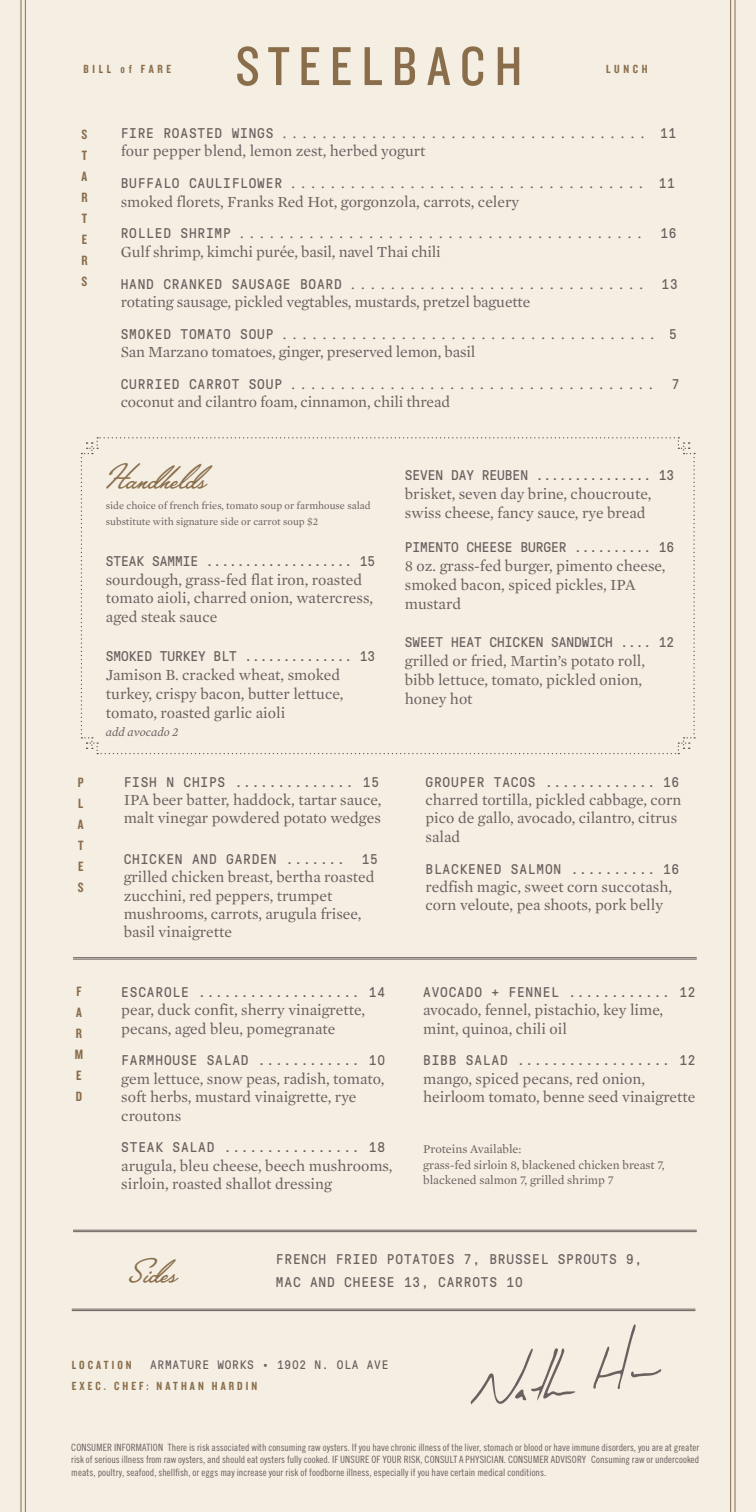
<style>
.page{position:relative;width:756px;height:1512px;background:#f4eee3}
.page>*{position:absolute;margin:0;border:0;box-sizing:border-box;transform-origin:0 0}
.t1{font:45.5px "Lakeside";color:#8a6e4b}
.t2{font:15.75px/18.4px "Mercury Text G1 Roman";color:#69615f}
.t3{font:14px/22.8px "GT Pressura Mono";letter-spacing:.06em;color:#69615f}
.t4{font:14px "GT Pressura Mono";color:#69615f}
.t5{font:14px/21px "Knockout HTF49 Liteweight";color:#8a6e4b;text-align:justify}
.t6{font:12.25px/15.8px "Mercury Text G1 Roman";color:#69615f}
.t7{font:12.25px "Knockout HTF49 Liteweight";letter-spacing:.25em;color:#8a6e4b}
.t8{font:12.25px "GT Pressura Mono";letter-spacing:.06em;color:#69615f}
.t9{font:italic 12.25px "Mercury Text G1";color:#69615f}
.t10{font:12.25px "Knockout HTF49 Liteweight";letter-spacing:.3em;color:#8a6e4b}
.t11{font:10.5px/15.8px "Mercury Text G1 Roman";color:#69615f}
.t12{font:10.15px/12.2px "Trade Gothic LT Std Cn 18";letter-spacing:.005em;color:#69615f;text-align:justify}
.s1{font-family:"GT Pressura Mono";font-size:14px}
</style>
<div class="page">
<svg style="left:81px;top:437px;width:614px;height:317px"></svg>
<hr style="left:25px;top:0;width:1px;height:1512px;background:#8a6e4b">
<hr style="left:21px;top:0;width:1px;height:1512px;background:#8a6e4b">
<hr style="left:73px;top:957px;width:624px;height:1px;background:#69615f">
<hr style="left:73px;top:959px;width:624px;height:1px;background:#69615f">
<hr style="left:73px;top:1230px;width:624px;height:1px;background:#69615f">
<hr style="left:73px;top:1231px;width:624px;height:1px;background:#69615f">
<hr style="left:72px;top:1309px;width:623px;height:1px;background:#69615f">
<hr style="left:72px;top:1310px;width:623px;height:1px;background:#69615f">
<svg style="left:593px;top:1324px;width:69px;height:65px"></svg>
<svg style="left:470px;top:1348px;width:106px;height:57px"></svg>
<hr style="left:730px;top:0;width:1px;height:1512px;background:#8a6e4b">
<hr style="left:735px;top:0;width:1px;height:1512px;background:#8a6e4b">
<svg style="left:237px;top:46px;width:21px;height:40px"></svg>
<svg style="left:268px;top:47px;width:21px;height:38px"></svg>
<svg style="left:302px;top:47px;width:17px;height:38px"></svg>
<svg style="left:333px;top:47px;width:18px;height:38px"></svg>
<svg style="left:365px;top:47px;width:17px;height:38px"></svg>
<svg style="left:395px;top:47px;width:20px;height:38px"></svg>
<svg style="left:427px;top:47px;width:23px;height:38px"></svg>
<svg style="left:462px;top:46px;width:21px;height:40px"></svg>
<svg style="left:498px;top:47px;width:21px;height:38px"></svg>
<p class="t10" style="left:83px;top:63px;width:89px">BILL of FARE</p>
<p class="t7" style="left:606px;top:63px;width:43px">LUNCH</p>
<p class="t5" style="left:81px;top:124px;width:8px">S T A R T E R S</p>
<p class="t2" style="left:121px;top:124px;width:557px"><span class="s1">FIRE ROASTED WINGS</span> ..................................... <span class="s1">11 </span>four pepper blend, lemon zest, herbed yogurt</p>
<p class="t2" style="left:121px;top:174px;width:556px"><span class="s1">BUFFALO CAULIFLOWER</span> .................................... <span class="s1">11 </span>smoked florets, Franks Red Hot, gorgonzola, carrots, celery</p>
<p class="t2" style="left:121px;top:224px;width:522px"><span class="s1">ROLLED SHRIMP</span> .........................................</p>
<p class="t3" style="left:660px;top:222px;width:18px">16</p>
<p class="t2" style="left:121px;top:236px;width:524px;line-height:31.8px">Gulf shrimp, kimchi purée, basil, navel Thai chili<br><span class="s1">HAND CRANKED SAUSAGE BOARD</span> ..............................</p>
<p class="t3" style="left:662px;top:273px;width:18px">13</p>
<p class="t2" style="left:121px;top:286px;width:558px;line-height:31.8px">rotating sausage, pickled vegtables, mustards, pretzel baguette<br><span class="s1">SMOKED TOMATO SOUP</span> ...................................... <span class="s1">5</span></p>
<p class="t2" style="left:121px;top:336px;width:560px;line-height:31.8px">San Marzano tomatoes, ginger, preserved lemon, basil<br><span class="s1">CURRIED CARROT SOUP</span> ..................................... <span class="s1">7</span></p>
<p class="t2" style="left:121px;top:393px;width:331px">coconut and cilantro foam, cinnamon, chili thread</p>
<p class="t5" style="left:78px;top:772px;width:7px">P L A T E S</p>
<p class="t5" style="left:75px;top:981px;width:10px">F A R M E D</p>
<h1 class="t1" style="left:106px;top:448px;width:100px">Handhelds</h1>
<p class="t11" style="left:106px;top:498px;width:266px">side choice of french fries, tomato soup or farmhouse salad substitute with signature side or carrot soup $2</p>
<p class="t4" style="left:106px;top:553px;width:271px">STEAK SAMMIE ................... 15</p>
<p class="t2" style="left:106px;top:570px;width:269px;line-height:18.9px">sourdough, grass-fed flat iron, roasted tomato aioli, charred onion, watercress, aged steak sauce</p>
<p class="t4" style="left:106px;top:649px;width:271px">SMOKED TURKEY BLT .............. 13</p>
<p class="t2" style="left:106px;top:665px;width:239px;line-height:18.9px">Jamison B. cracked wheat, smoked turkey, crispy bacon, butter lettuce, tomato, roasted garlic aioli</p>
<p class="t9" style="left:106px;top:725px;width:74px">add avocado 2</p>
<p class="t3" style="left:124px;top:771px;width:257px">FISH N CHIPS .............. 15</p>
<p class="t2" style="left:124px;top:791px;width:259px">IPA beer batter, haddock, tartar sauce, malt vinegar powdered potato wedges</p>
<p class="t3" style="left:124px;top:848px;width:256px">CHICKEN AND GARDEN ....... 15</p>
<p class="t2" style="left:124px;top:868px;width:252px">grilled chicken breast, bertha roasted zucchini, red peppers, trumpet mushrooms, carrots, arugula frisee, basil vinaigrette</p>
<p class="t4" style="left:405px;top:468px;width:271px">SEVEN DAY REUBEN ............... 13</p>
<p class="t2" style="left:405px;top:485px;width:248px;line-height:18.9px">brisket, seven day brine, choucroute, swiss cheese, fancy sauce, rye bread</p>
<p class="t4" style="left:405px;top:540px;width:271px">PIMENTO CHEESE BURGER .......... 16</p>
<p class="t2" style="left:405px;top:556px;width:262px;line-height:18.9px">8 oz. grass-fed burger, pimento cheese, smoked bacon, spiced pickles, IPA mustard</p>
<p class="t4" style="left:405px;top:635px;width:271px">SWEET HEAT CHICKEN SANDWICH .... 12</p>
<p class="t2" style="left:405px;top:651px;width:242px;line-height:18.9px">grilled or fried, Martin’s potato roll, bibb lettuce, tomato, pickled onion, honey hot</p>
<p class="t3" style="left:426px;top:771px;width:255px">GROUPER TACOS ............. 16</p>
<p class="t2" style="left:426px;top:791px;width:257px">charred tortilla, pickled cabbage, corn pico de gallo, avocado, cilantro, citrus salad</p>
<p class="t3" style="left:426px;top:858px;width:255px">BLACKENED SALMON .......... 16</p>
<p class="t2" style="left:426px;top:878px;width:248px">redfish magic, sweet corn succotash, corn veloute, pea shoots, pork belly</p>
<p class="t3" style="left:121px;top:981px;width:265px">ESCAROLE ................... 14</p>
<p class="t2" style="left:121px;top:1001px;width:245px">pear, duck confit, sherry vinaigrette, pecans, aged bleu, pomegranate</p>
<p class="t3" style="left:121px;top:1049px;width:265px">FARMHOUSE SALAD ............ 10</p>
<p class="t2" style="left:121px;top:1069px;width:265px">gem lettuce, snow peas, radish, tomato, soft herbs, mustard vinaigrette, rye croutons</p>
<p class="t3" style="left:121px;top:1136px;width:265px">STEAK SALAD ................ 18</p>
<p class="t2" style="left:121px;top:1156px;width:273px">arugula, bleu cheese, beech mushrooms, sirloin, roasted shallot dressing</p>
<p class="t3" style="left:423px;top:981px;width:274px">AVOCADO + FENNEL ............ 12</p>
<p class="t2" style="left:423px;top:1001px;width:242px">avocado, fennel, pistachio, key lime, mint, quinoa, chili oil</p>
<p class="t3" style="left:423px;top:1049px;width:274px">BIBB SALAD .................. 12</p>
<p class="t2" style="left:423px;top:1069px;width:274px">mango, spiced pecans, red onion, heirloom tomato, benne seed vinaigrette</p>
<p class="t6" style="left:423px;top:1141px;width:243px">Proteins Available:<br>grass-fed sirloin 8, blackened chicken breast 7, blackened salmon 7, grilled shrimp 7</p>
<h1 class="t1" style="left:126px;top:1242px;width:51px">Sides</h1>
<p class="t3" style="left:276px;top:1248px;width:368px">FRENCH FRIED POTATOES 7, BRUSSEL SPROUTS 9,<br>MAC AND CHEESE 13, CARROTS 10</p>
<p class="t7" style="left:72px;top:1359px;width:61px">LOCATION</p>
<p class="t8" style="left:150px;top:1358px;width:240px">ARMATURE WORKS • 1902 N. OLA AVE</p>
<p class="t7" style="left:72px;top:1380px;width:187px">EXEC. CHEF: NATHAN HARDIN</p>
<p class="t12" style="left:71px;top:1441px;width:629px">CONSUMER INFORMATION There is risk associated with consuming raw oysters. If you have chronic illness of the liver, stomach or blood or have immune disorders, you are at greater risk of serious illness from raw oysters, and should eat oysters fully cooked. IF UNSURE OF YOUR RISK, CONSULT A PHYSICIAN. CONSUMER ADVISORY Consuming raw or undercooked meats, poultry, seafood, shellfish, or eggs may increase your risk of foodborne illness, especially if you have certain medical conditions.</p>
</div>
